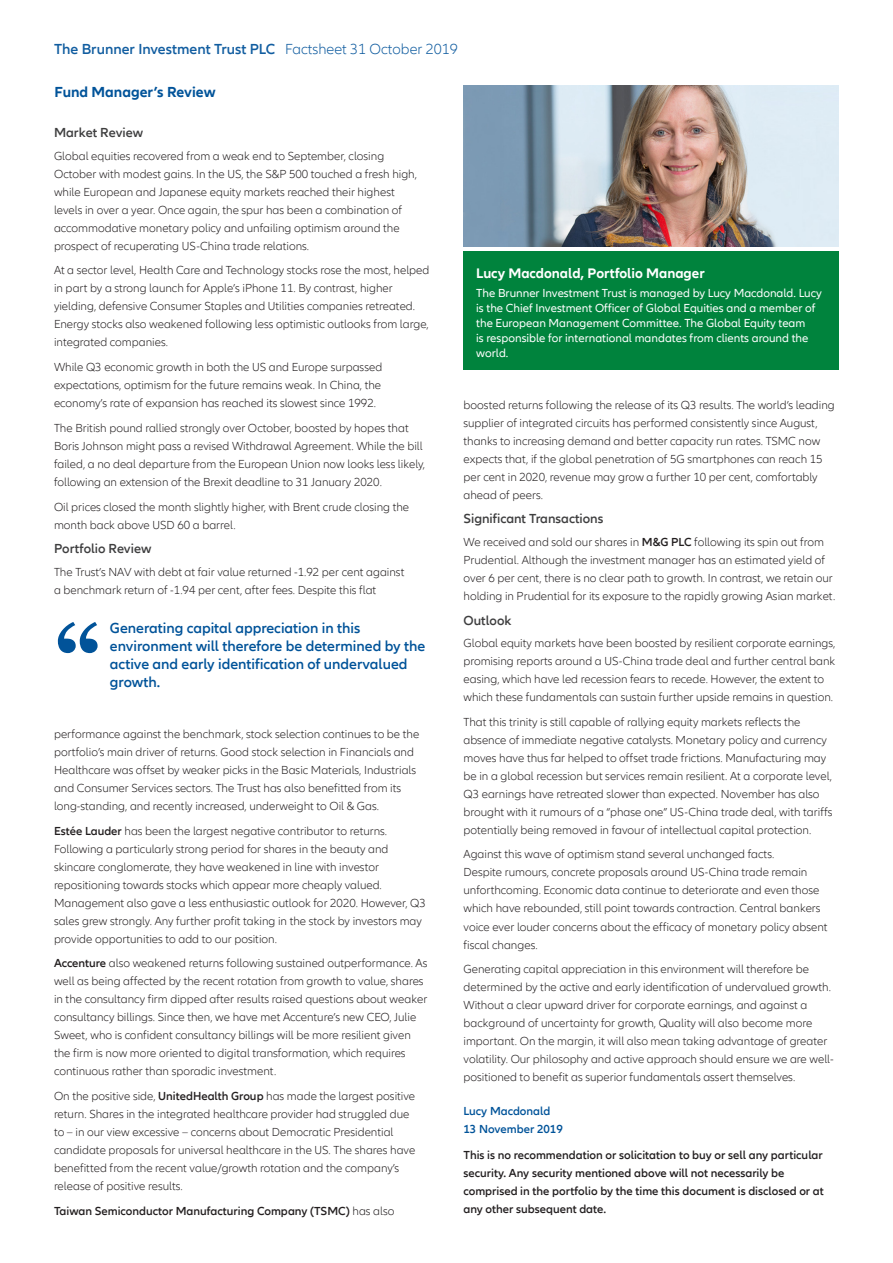
<style>
.page{position:relative;width:893px;height:1263px;background:#fff}
.page>*{position:absolute;margin:0;border:0;box-sizing:border-box;transform-origin:0 0}
.t1{font:600 15px/18px "Allianz Neo";color:#015399}
.t2{font:600 15px "Allianz Neo";color:#115da0}
.t3{font:700 15px "Allianz Neo";color:#015399}
.t4{font:700 14.25px "Allianz Neo";color:#fff}
.t5{font:600 13.5px "Allianz Neo";color:#3e3e3f}
.t6{font:300 12px/18px "Allianz Neo";color:#231f20}
.t7{font:600 12px/18px "Allianz Neo";color:#231f20}
.t8{font:12px/15px "Allianz Neo";color:#fff}
.t9{font:600 12px/18px "Allianz Neo";color:#015399}
.s1{font-weight:300}
.s2{font-weight:600}
</style>
<div class="page">
<svg style="left:58px;top:622px;width:40px;height:31px"></svg>
<img style="left:463px;top:85px;width:376px;height:162px">
<div style="left:463px;top:251px;width:376px;height:119px;background:#00833d"></div>
<p class="t2" style="left:54px;top:40px;width:405px">The Brunner Investment Trust PLC <span class="s1">Factsheet 31 October 2019</span></p>
<p class="t3" style="left:55px;top:83px;width:163px">Fund Manager’s Review</p>
<p class="t5" style="left:54px;top:125px;width:91px">Market Review</p>
<p class="t6" style="left:54px;top:147px;width:364px">Global equities recovered from a weak end to September, closing October with modest gains. In the US, the S&amp;P 500 touched a fresh high, while European and Japanese equity markets reached their highest levels in over a year. Once again, the spur has been a combination of accommodative monetary policy and unfailing optimism around the prospect of recuperating US-China trade relations.</p>
<p class="t6" style="left:54px;top:262px;width:377px">At a sector level, Health Care and Technology stocks rose the most, helped in part by a strong launch for Apple’s iPhone 11. By contrast, higher yielding, defensive Consumer Staples and Utilities companies retreated.<br>Energy stocks also weakened following less optimistic outlooks from large, integrated companies.</p>
<p class="t6" style="left:54px;top:358px;width:330px;text-align:justify">While Q3 economic growth in both the US and Europe surpassed expectations, optimism for the future remains weak. In China, the economy’s rate of expansion has reached its slowest since 1992.</p>
<p class="t6" style="left:54px;top:419px;width:373px">The British pound rallied strongly over October, boosted by hopes that Boris Johnson might pass a revised Withdrawal Agreement. While the bill failed, a no deal departure from the European Union now looks less likely, following an extension of the Brexit deadline to 31 January 2020.</p>
<p class="t6" style="left:54px;top:498px;width:357px">Oil prices closed the month slightly higher, with Brent crude closing the month back above USD 60 a barrel.</p>
<p class="t5" style="left:54px;top:541px;width:99px">Portfolio Review</p>
<p class="t6" style="left:54px;top:563px;width:352px">The Trust’s NAV with debt at fair value returned -1.92 per cent against a benchmark return of -1.94 per cent, after fees. Despite this flat</p>
<p class="t1" style="left:110px;top:619px;width:317px">Generating capital appreciation in this environment will therefore be determined by the active and early identification of undervalued growth.</p>
<p class="t6" style="left:54px;top:725px;width:367px">performance against the benchmark, stock selection continues to be the portfolio’s main driver of returns. Good stock selection in Financials and Healthcare was offset by weaker picks in the Basic Materials, Industrials and Consumer Services sectors. The Trust has also benefitted from its long-standing, and recently increased, underweight to Oil &amp; Gas.</p>
<p class="t6" style="left:54px;top:822px;width:373px"><span class="s2">Estée Lauder</span> has been the largest negative contributor to returns.<br>Following a particularly strong period for shares in the beauty and skincare conglomerate, they have weakened in line with investor repositioning towards stocks which appear more cheaply valued.<br>Management also gave a less enthusiastic outlook for 2020. However, Q3 sales grew strongly. Any further profit taking in the stock by investors may provide opportunities to add to our position.</p>
<p class="t6" style="left:54px;top:955px;width:375px"><span class="s2">Accenture</span> also weakened returns following sustained outperformance. As well as being affected by the recent rotation from growth to value, shares in the consultancy firm dipped after results raised questions about weaker consultancy billings. Since then, we have met Accenture’s new CEO, Julie Sweet, who is confident consultancy billings will be more resilient given the firm is now more oriented to digital transformation, which requires continuous rather than sporadic investment.</p>
<p class="t6" style="left:54px;top:1087px;width:363px">On the positive side, <span class="s2">UnitedHealth Group</span> has made the largest positive return. Shares in the integrated healthcare provider had struggled due to – in our view excessive – concerns about Democratic Presidential candidate proposals for universal healthcare in the US. The shares have benefitted from the recent value/growth rotation and the company’s release of positive results.</p>
<p class="t7" style="left:54px;top:1202px;width:342px">Taiwan Semiconductor Manufacturing Company (TSMC) <span class="s1">has also</span></p>
<p class="t4" style="left:476px;top:265px;width:230px">Lucy Macdonald, Portfolio Manager</p>
<p class="t8" style="left:476px;top:286px;width:347px">The Brunner Investment Trust is managed by Lucy Macdonald. Lucy is the Chief Investment Officer of Global Equities and a member of the European Management Committee. The Global Equity team<br>is responsible for international mandates from clients around the world.</p>
<p class="t6" style="left:463px;top:396px;width:373px">boosted returns following the release of its Q3 results. The world’s leading supplier of integrated circuits has performed consistently since August, thanks to increasing demand and better capacity run rates. TSMC now expects that, if the global penetration of 5G smartphones can reach 15 per cent in 2020, revenue may grow a further 10 per cent, comfortably ahead of peers.</p>
<p class="t5" style="left:463px;top:511px;width:141px">Significant Transactions</p>
<p class="t6" style="left:463px;top:533px;width:373px">We received and sold our shares in <span class="s2">M&amp;G PLC</span> following its spin out from Prudential. Although the investment manager has an estimated yield of over 6 per cent, there is no clear path to growth. In contrast, we retain our holding in Prudential for its exposure to the rapidly growing Asian market.</p>
<p class="t5" style="left:463px;top:612px;width:49px">Outlook</p>
<p class="t6" style="left:463px;top:634px;width:373px">Global equity markets have been boosted by resilient corporate earnings, promising reports around a US-China trade deal and further central bank easing, which have led recession fears to recede. However, the extent to which these fundamentals can sustain further upside remains in question.</p>
<p class="t6" style="left:463px;top:713px;width:370px">That this trinity is still capable of rallying equity markets reflects the absence of immediate negative catalysts. Monetary policy and currency moves have thus far helped to offset trade frictions. Manufacturing may be in a global recession but services remain resilient. At a corporate level, Q3 earnings have retreated slower than expected. November has also brought with it rumours of a “phase one” US-China trade deal, with tariffs potentially being removed in favour of intellectual capital protection.</p>
<p class="t6" style="left:463px;top:846px;width:366px">Against this wave of optimism stand several unchanged facts.<br>Despite rumours, concrete proposals around US-China trade remain unforthcoming. Economic data continue to deteriorate and even those which have rebounded, still point towards contraction. Central bankers voice ever louder concerns about the efficacy of monetary policy absent fiscal changes.</p>
<p class="t6" style="left:463px;top:960px;width:372px">Generating capital appreciation in this environment will therefore be determined by the active and early identification of undervalued growth.<br>Without a clear upward driver for corporate earnings, and against a background of uncertainty for growth, Quality will also become more important. On the margin, it will also mean taking advantage of greater volatility. Our philosophy and active approach should ensure we are well&shy;positioned to benefit as superior fundamentals assert themselves.</p>
<p class="t9" style="left:463px;top:1102px;width:101px">Lucy Macdonald<br>13 November 2019</p>
<p class="t7" style="left:463px;top:1146px;width:362px">This is no recommendation or solicitation to buy or sell any particular security. Any security mentioned above will not necessarily be comprised in the portfolio by the time this document is disclosed or at any other subsequent date.</p>
</div>
